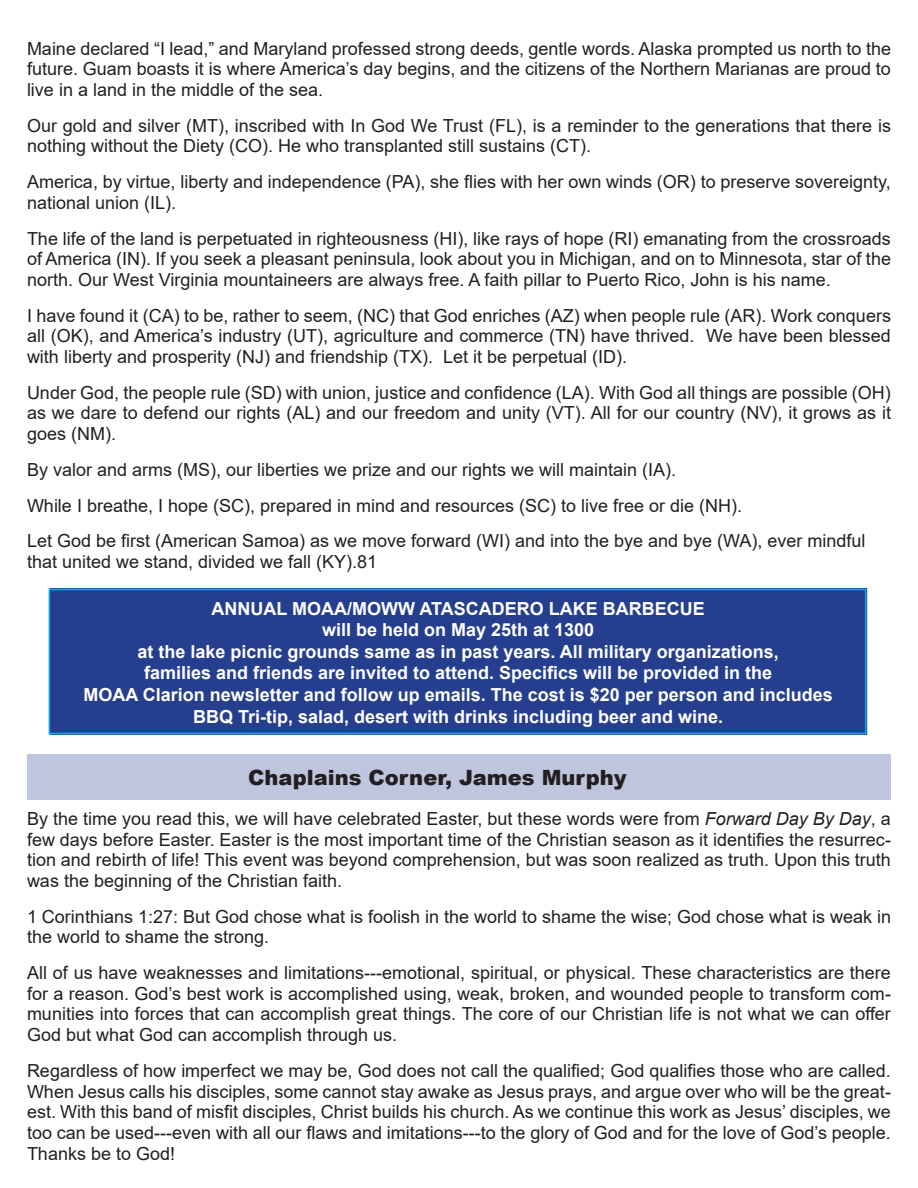
<style>
.page{position:relative;width:918px;height:1188px;background:#fff}
.page>*{position:absolute;margin:0;border:0;box-sizing:border-box;transform-origin:0 0}
.t1{font:900 21px "Arial";color:#231f20}
.t2{font:18px/20.7px "Arial";color:#231f20;text-align:justify}
.t3{font:700 18px "Arial";color:#fff}
.s1{font-style:italic}
</style>
<div class="page">
<div style="left:27px;top:754px;width:864px;height:46px;background:#bec5dd"></div>
<div style="left:49px;top:589px;width:817px;height:145px;background:#253f8e;border:2px solid #00aeef"></div>
<p class="t2" style="left:27px;top:38px;width:866px">Maine declared “I lead,” and Maryland professed strong deeds, gentle words. Alaska prompted us north to the future. Guam boasts it is where America’s day begins, and the citizens of the Northern Marianas are proud to live in a land in the middle of the sea.</p>
<p class="t2" style="left:27px;top:115px;width:866px">Our gold and silver (MT), inscribed with In God We Trust (FL), is a reminder to the generations that there is nothing without the Diety (CO). He who transplanted still sustains (CT).</p>
<p class="t2" style="left:27px;top:171px;width:866px">America, by virtue, liberty and independence (PA), she flies with her own winds (OR) to preserve sovereignty, national union (IL).</p>
<p class="t2" style="left:27px;top:228px;width:866px">The life of the land is perpetuated in righteousness (HI), like rays of hope (RI) emanating from the crossroads of America (IN). If you seek a pleasant peninsula, look about you in Michigan, and on to Minnesota, star of the north. Our West Virginia mountaineers are always free. A faith pillar to Puerto Rico, John is his name.</p>
<p class="t2" style="left:27px;top:305px;width:866px">I have found it (CA) to be, rather to seem, (NC) that God enriches (AZ) when people rule (AR). Work conquers all (OK), and America’s industry (UT), agriculture and commerce (TN) have thrived. We have been blessed with liberty and prosperity (NJ) and friendship (TX). Let it be perpetual (ID).</p>
<p class="t2" style="left:27px;top:382px;width:866px">Under God, the people rule (SD) with union, justice and confidence (LA). With God all things are possible (OH) as we dare to defend our rights (AL) and our freedom and unity (VT). All for our country (NV), it grows as it goes (NM).</p>
<p class="t2" style="left:27px;top:459px;width:651px">By valor and arms (MS), our liberties we prize and our rights we will maintain (IA).</p>
<p class="t2" style="left:27px;top:495px;width:717px">While I breathe, I hope (SC), prepared in mind and resources (SC) to live free or die (NH).</p>
<p class="t2" style="left:27px;top:530px;width:840px">Let God be first (American Samoa) as we move forward (WI) and into the bye and bye (WA), ever mindful that united we stand, divided we fall (KY).81</p>
<p class="t3" style="left:212px;top:596px;width:495px">ANNUAL MOAA/MOWW ATASCADERO LAKE BARBECUE</p>
<p class="t3" style="left:322px;top:617px;width:274px">will be held on May 25th at 1300</p>
<p class="t3" style="left:137px;top:639px;width:643px">at the lake picnic grounds same as in past years. All military organizations,</p>
<p class="t3" style="left:144px;top:660px;width:630px">families and friends are invited to attend. Specifics will be provided in the</p>
<p class="t3" style="left:83px;top:682px;width:751px">MOAA Clarion newsletter and follow up emails. The cost is $20 per person and includes</p>
<p class="t3" style="left:193px;top:704px;width:532px">BBQ Tri-tip, salad, desert with drinks including beer and wine.</p>
<p class="t1" style="left:248px;top:763px;width:380px">Chaplains Corner, James Murphy</p>
<p class="t2" style="left:27px;top:808px;width:865px">By the time you read this, we will have celebrated Easter, but these words were from <span class="s1">Forward Day By Day</span>, a few days before Easter. Easter is the most important time of the Christian season as it identifies the resurrec&shy;tion and rebirth of life! This event was beyond comprehension, but was soon realized as truth. Upon this truth was the beginning of the Christian faith.</p>
<p class="t2" style="left:27px;top:906px;width:866px">1 Corinthians 1:27: But God chose what is foolish in the world to shame the wise; God chose what is weak in the world to shame the strong.</p>
<p class="t2" style="left:27px;top:962px;width:865px">All of us have weaknesses and limitations---emotional, spiritual, or physical. These characteristics are there for a reason. God’s best work is accomplished using, weak, broken, and wounded people to transform com&shy;munities into forces that can accomplish great things. The core of our Christian life is not what we can offer God but what God can accomplish through us.</p>
<p class="t2" style="left:27px;top:1060px;width:865px">Regardless of how imperfect we may be, God does not call the qualified; God qualifies those who are called.<br>When Jesus calls his disciples, some cannot stay awake as Jesus prays, and argue over who will be the great&shy;est. With this band of misfit disciples, Christ builds his church. As we continue this work as Jesus’ disciples, we too can be used---even with all our flaws and imitations---to the glory of God and for the love of God’s people.<br>Thanks be to God!</p>
</div>
